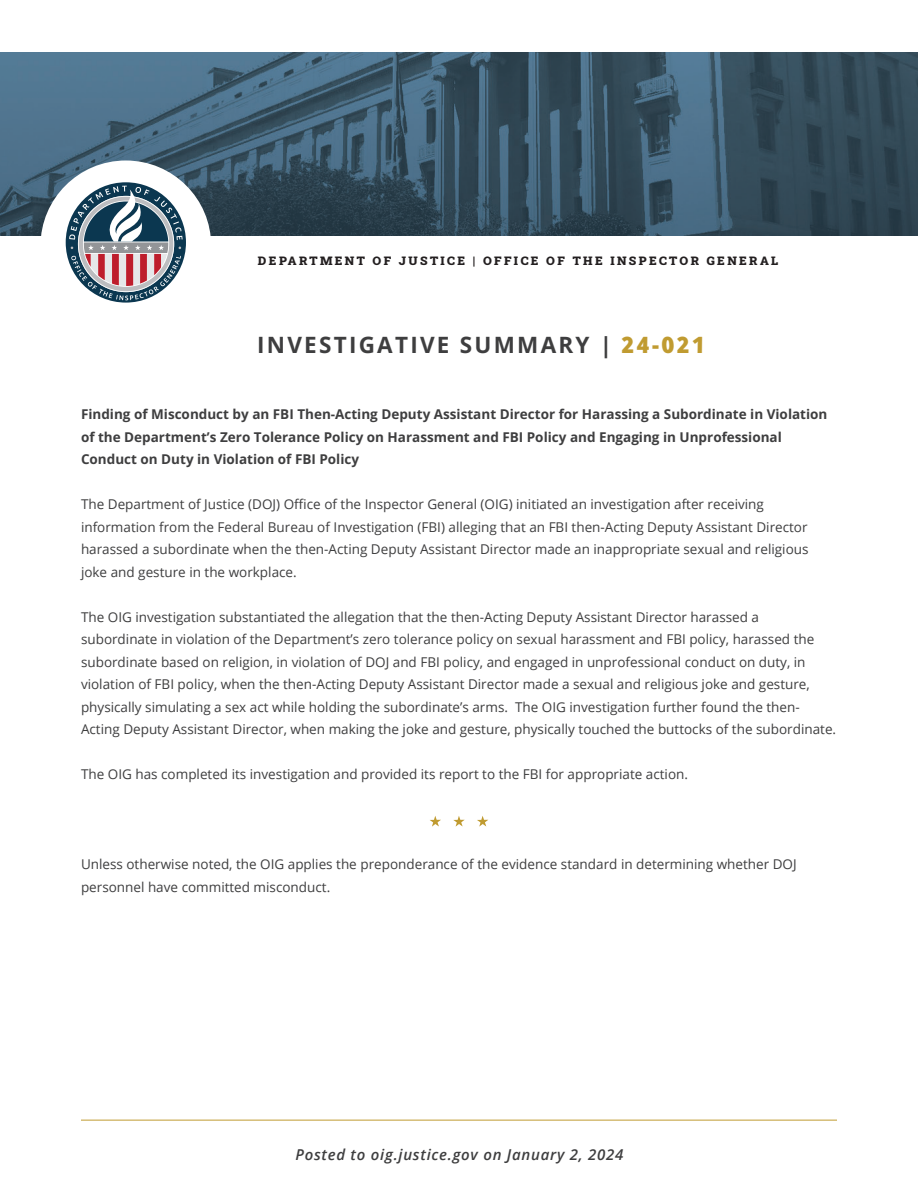
<style>
.page{position:relative;width:918px;height:1188px;background:#fff}
.page>*{position:absolute;margin:0;border:0;box-sizing:border-box;transform-origin:0 0}
.t1{font:700 22.5px "Open Sans";letter-spacing:.1em;color:#3e3e3f}
.t2{font:italic 600 15px "Open Sans";letter-spacing:.05em;color:#3e3e3f}
.t3{font:13.5px/22.5px "Open Sans";color:#3e3e3f}
.t4{font:700 13.5px/22.5px "Open Sans";color:#3e3e3f}
.t5{font:900 12px "Roboto Slab";letter-spacing:.2em;color:#231f20}
.s1{font-weight:800;font-style:italic;color:#c09b31}
</style>
<div class="page">
<img style="left:0;top:52px;width:918px;height:183px">
<div style="left:40px;top:161px;width:171px;height:170px;background:#fff;border-radius:50%"></div>
<svg style="left:66px;top:182px;width:120px;height:121px"></svg>
<svg style="left:430px;top:816px;width:11px;height:11px"></svg>
<svg style="left:453px;top:816px;width:12px;height:11px"></svg>
<svg style="left:477px;top:816px;width:11px;height:11px"></svg>
<hr style="left:81px;top:1120px;width:756px;height:1px;background:#c09b31">
<p class="t5" style="left:258px;top:252px;width:522px">DEPARTMENT OF JUSTICE | OFFICE OF THE INSPECTOR GENERAL</p>
<h1 class="t1" style="left:257px;top:329px;width:457px">INVESTIGATIVE SUMMARY | <span class="s1">24-021</span></h1>
<h1 class="t4" style="left:81px;top:403px;width:748px">Finding of Misconduct by an FBI Then-Acting Deputy Assistant Director for Harassing a Subordinate in Violation of the Department’s Zero Tolerance Policy on Harassment and FBI Policy and Engaging in Unprofessional<br>Conduct on Duty in Violation of FBI Policy</h1>
<p class="t3" style="left:81px;top:493px;width:729px">The Department of Justice (DOJ) Office of the Inspector General (OIG) initiated an investigation after receiving information from the Federal Bureau of Investigation (FBI) alleging that an FBI then-Acting Deputy Assistant Director harassed a subordinate when the then-Acting Deputy Assistant Director made an inappropriate sexual and religious joke and gesture in the workplace.</p>
<p class="t3" style="left:81px;top:605px;width:757px">The OIG investigation substantiated the allegation that the then-Acting Deputy Assistant Director harassed a subordinate in violation of the Department’s zero tolerance policy on sexual harassment and FBI policy, harassed the subordinate based on religion, in violation of DOJ and FBI policy, and engaged in unprofessional conduct on duty, in violation of FBI policy, when the then-Acting Deputy Assistant Director made a sexual and religious joke and gesture, physically simulating a sex act while holding the subordinate’s arms. The OIG investigation further found the then-Acting Deputy Assistant Director, when making the joke and gesture, physically touched the buttocks of the subordinate.</p>
<p class="t3" style="left:81px;top:763px;width:609px">The OIG has completed its investigation and provided its report to the FBI for appropriate action.</p>
<p class="t3" style="left:81px;top:853px;width:717px">Unless otherwise noted, the OIG applies the preponderance of the evidence standard in determining whether DOJ personnel have committed misconduct.</p>
<p class="t2" style="left:295px;top:1144px;width:330px">Posted to oig.justice.gov on January 2, 2024</p>
</div>
